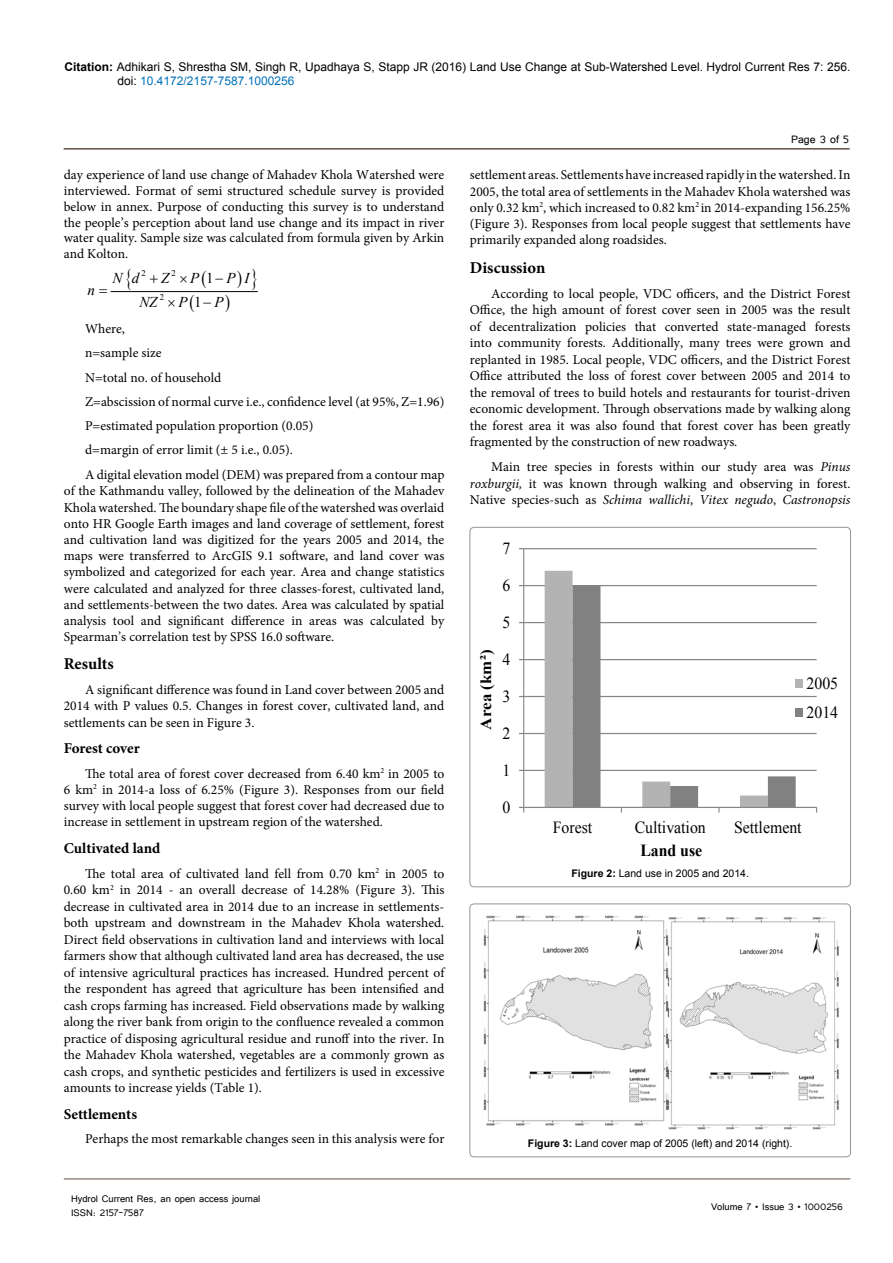
<style>
.page{position:relative;width:893px;height:1263px;background:#fff}
.page>*{position:absolute;margin:0;border:0;box-sizing:border-box;transform-origin:0 0}
.t1{font:16.95px/28.7px "Times New Roman";color:#000;scale:.93 1}
.t2{font:700 16.95px "Times New Roman";color:#000;scale:.93 1}
.SH{font:700 16.5px "Minion Pro";color:#000}
.List_Paragraph{font:700 16.5px "Minion Pro";color:#000}
.t3{font:700 15.75px "Times New Roman";color:#000;scale:1.07 1}
.SSH{font:700 15px "Minion Pro";letter-spacing:-.005em;color:#000}
.t4{font:italic 15px/24.3px "Times New Roman";color:#000}
.t5{font:13.5px/16.5px "Minion Pro";color:#000;text-align:justify}
.t6{font:13.5px "Tunga";color:#000}
.t7{font:12px/14.4px "Arial";color:#000}
.t8{font:12px/14.4px "Tunga";color:#000}
.No_Spacing{font:10.5px "Arial";color:#000}
.t9{font:8.7px "Times New Roman";color:#000}
.s1{font-weight:700}
.s2{color:#0072bc}
.s3{font-style:normal}
.s4{font-style:italic}
</style>
<div class="page">
<hr style="left:64px;top:148px;width:786px;height:2px;background:#624d45">
<hr style="left:64px;top:1179px;width:786px;height:1px;background:#624d45">
<hr style="left:111px;top:291px;width:146px;height:1px;background:#000">
<div style="left:470px;top:904px;width:380px;height:253px;border:1px solid #939598;border-radius:4px"></div>
<img style="left:483px;top:915px;width:356px;height:215px">
<div style="left:470px;top:527px;width:380px;height:360px;border:1px solid #939598;border-radius:4px"></div>
<hr style="left:524px;top:548px;width:293px;height:1px;background:#868686">
<hr style="left:524px;top:585px;width:293px;height:1px;background:#868686">
<hr style="left:524px;top:622px;width:293px;height:1px;background:#868686">
<hr style="left:524px;top:659px;width:293px;height:1px;background:#868686">
<hr style="left:524px;top:696px;width:293px;height:1px;background:#868686">
<hr style="left:524px;top:733px;width:293px;height:1px;background:#868686">
<hr style="left:524px;top:770px;width:293px;height:1px;background:#868686">
<div style="left:545px;top:571px;width:28px;height:236px;background:#b3b3b3"></div>
<svg style="left:573px;top:586px;width:223px;height:221px"></svg>
<hr style="left:523px;top:549px;width:1px;height:258px;background:#868686">
<hr style="left:524px;top:807px;width:293px;height:1px;background:#868686">
<div style="left:795px;top:679px;width:8px;height:9px;background:#b3b3b3"></div>
<div style="left:795px;top:708px;width:8px;height:8px;background:#818181"></div>
<p class="t7" style="left:118px;top:60px;width:734px;text-indent:-53px"><span class="s1">Citation:</span> Adhikari S, Shrestha SM, Singh R, Upadhaya S, Stapp JR (2016) Land Use Change at Sub-Watershed Level. Hydrol Current Res 7: 256. doi: <span class="s2">10.4172/2157-7587.1000256</span></p>
<p class="t5" style="left:64px;top:167px;width:382px;line-height:15.8px">day experience of land use change of Mahadev Khola Watershed were interviewed. Format of semi structured schedule survey is provided below in annex. Purpose of conducting this survey is to understand the people’s perception about land use change and its impact in river water quality. Sample size was calculated from formula given by Arkin and Kolton.</p>
<p class="t9" style="left:141px;top:267px;width:6px">2</p>
<p class="t9" style="left:172px;top:267px;width:6px">2</p>
<p class="t9" style="left:160px;top:292px;width:6px">2</p>
<p class="t4" style="left:113px;top:265px;width:28px">N d</p>
<p class="t4" style="left:161px;top:265px;width:10px">Z</p>
<p class="t4" style="left:190px;top:265px;width:11px">P</p>
<p class="t4" style="left:194px;top:265px;width:57px;text-indent:12px"><span class="s3">1</span>−P I<br><span class="s3">1</span>−P</p>
<p class="t4" style="left:88px;top:278px;width:9px">n</p>
<p class="t4" style="left:139px;top:290px;width:20px">NZ</p>
<p class="t4" style="left:178px;top:290px;width:11px">P</p>
<p class="t5" style="left:85px;top:321px;width:41px">Where,</p>
<p class="t5" style="left:85px;top:345px;width:78px">n=sample size</p>
<p class="t5" style="left:85px;top:369px;width:138px">N=total no. of household</p>
<p class="t5" style="left:85px;top:393px;width:361px">Z=abscission of normal curve i.e., confidence level (at 95%, Z=1.96)</p>
<p class="t5" style="left:85px;top:418px;width:230px">P=estimated population proportion (0.05)</p>
<p class="t5" style="left:85px;top:442px;width:209px">d=margin of error limit (± 5 i.e., 0.05).</p>
<p class="t5" style="left:64px;top:467px;width:382px;text-indent:21px">A digital elevation model (DEM) was prepared from a contour map of the Kathmandu valley, followed by the delineation of the Mahadev Khola watershed. The boundary shape file of the watershed was overlaid onto HR Google Earth images and land coverage of settlement, forest and cultivation land was digitized for the years 2005 and 2014, the maps were transferred to ArcGIS 9.1 software, and land cover was symbolized and categorized for each year. Area and change statistics were calculated and analyzed for three classes-forest, cultivated land, and settlements-between the two dates. Area was calculated by spatial analysis tool and significant difference in areas was calculated by Spearman’s correlation test by SPSS 16.0 software.</p>
<p class="List_Paragraph" style="left:64px;top:652px;width:52px">Results</p>
<p class="t5" style="left:64px;top:682px;width:382px;text-indent:21px">A significant difference was found in Land cover between 2005 and 2014 with P values 0.5. Changes in forest cover, cultivated land, and settlements can be seen in Figure 3.</p>
<p class="SSH" style="left:64px;top:738px;width:77px">Forest cover</p>
<p class="t5" style="left:64px;top:765px;width:382px;text-indent:21px">The total area of forest cover decreased from 6.40 km<sup>2</sup> in 2005 to 6 km<sup>2</sup> in 2014-a loss of 6.25% (Figure 3). Responses from our field survey with local people suggest that forest cover had decreased due to increase in settlement in upstream region of the watershed.</p>
<p class="SSH" style="left:64px;top:837px;width:98px">Cultivated land</p>
<p class="t5" style="left:64px;top:865px;width:382px;text-indent:21px">The total area of cultivated land fell from 0.70 km<sup>2</sup> in 2005 to 0.60 km<sup>2</sup> in 2014 - an overall decrease of 14.28% (Figure 3). This decrease in cultivated area in 2014 due to an increase in settlements&shy;both upstream and downstream in the Mahadev Khola watershed.<br>Direct field observations in cultivation land and interviews with local farmers show that although cultivated land area has decreased, the use of intensive agricultural practices has increased. Hundred percent of the respondent has agreed that agriculture has been intensified and cash crops farming has increased. Field observations made by walking along the river bank from origin to the confluence revealed a common practice of disposing agricultural residue and runoff into the river. In the Mahadev Khola watershed, vegetables are a commonly grown as cash crops, and synthetic pesticides and fertilizers is used in excessive amounts to increase yields (Table 1).</p>
<p class="SSH" style="left:64px;top:1103px;width:75px">Settlements</p>
<p class="t5" style="left:85px;top:1131px;width:361px">Perhaps the most remarkable changes seen in this analysis were for</p>
<p class="t8" style="left:71px;top:1190px;width:191px">Hydrol Current Res, an open access journal<br>ISSN: 2157-7587</p>
<p class="t6" style="left:791px;top:131px;width:59px">Page 3 of 5</p>
<p class="t5" style="left:470px;top:167px;width:382px">settlement areas. Settlements have increased rapidly in the watershed. In 2005, the total area of settlements in the Mahadev Khola watershed was only 0.32 km<sup>2</sup>, which increased to 0.82 km<sup>2</sup> in 2014-expanding 156.25% (Figure 3). Responses from local people suggest that settlements have primarily expanded along roadsides.</p>
<p class="SH" style="left:470px;top:256px;width:77px">Discussion</p>
<p class="t5" style="left:470px;top:285px;width:382px;text-indent:21px">According to local people, VDC officers, and the District Forest Office, the high amount of forest cover seen in 2005 was the result of decentralization policies that converted state-managed forests into community forests. Additionally, many trees were grown and replanted in 1985. Local people, VDC officers, and the District Forest Office attributed the loss of forest cover between 2005 and 2014 to the removal of trees to build hotels and restaurants for tourist-driven economic development. Through observations made by walking along the forest area it was also found that forest cover has been greatly fragmented by the construction of new roadways.</p>
<p class="t5" style="left:470px;top:459px;width:382px;text-indent:21px">Main tree species in forests within our study area was <span class="s4">Pinus roxburgii,</span> it was known through walking and observing in forest.<br>Native species-such as <span class="s4">Schima wallichi</span>, <span class="s4">Vitex negudo</span>, <span class="s4">Castronopsis</span></p>
<p class="t1" style="left:502px;top:534px;width:10px">7</p>
<p class="t1" style="left:502px;top:571px;width:10px">6</p>
<p class="t1" style="left:502px;top:608px;width:10px">5</p>
<p class="t3" style="left:475px;top:729px;width:76px;rotate:-90deg">Area (km²)</p>
<p class="t1" style="left:502px;top:645px;width:10px">4</p>
<p class="t1" style="left:502px;top:681px;width:10px">3</p>
<p class="t1" style="left:502px;top:718px;width:10px">2</p>
<p class="t1" style="left:502px;top:755px;width:10px">1</p>
<p class="t1" style="left:502px;top:792px;width:10px">0</p>
<p class="t1" style="left:806px;top:669px;width:35px">2005<br>2014</p>
<p class="t1" style="left:553px;top:812px;width:44px">Forest</p>
<p class="t1" style="left:635px;top:812px;width:78px">Cultivation</p>
<p class="t1" style="left:734px;top:812px;width:74px">Settlement</p>
<p class="t2" style="left:640px;top:838px;width:68px">Land use</p>
<p class="No_Spacing" style="left:571px;top:866px;width:179px"><span class="s1">Figure 2:</span> Land use in 2005 and 2014.</p>
<p class="No_Spacing" style="left:528px;top:1136px;width:266px"><span class="s1">Figure 3:</span> Land cover map of 2005 (left) and 2014 (right).</p>
<p class="t8" style="left:711px;top:1199px;width:133px">Volume 7 • Issue 3 • 1000256</p>
</div>
